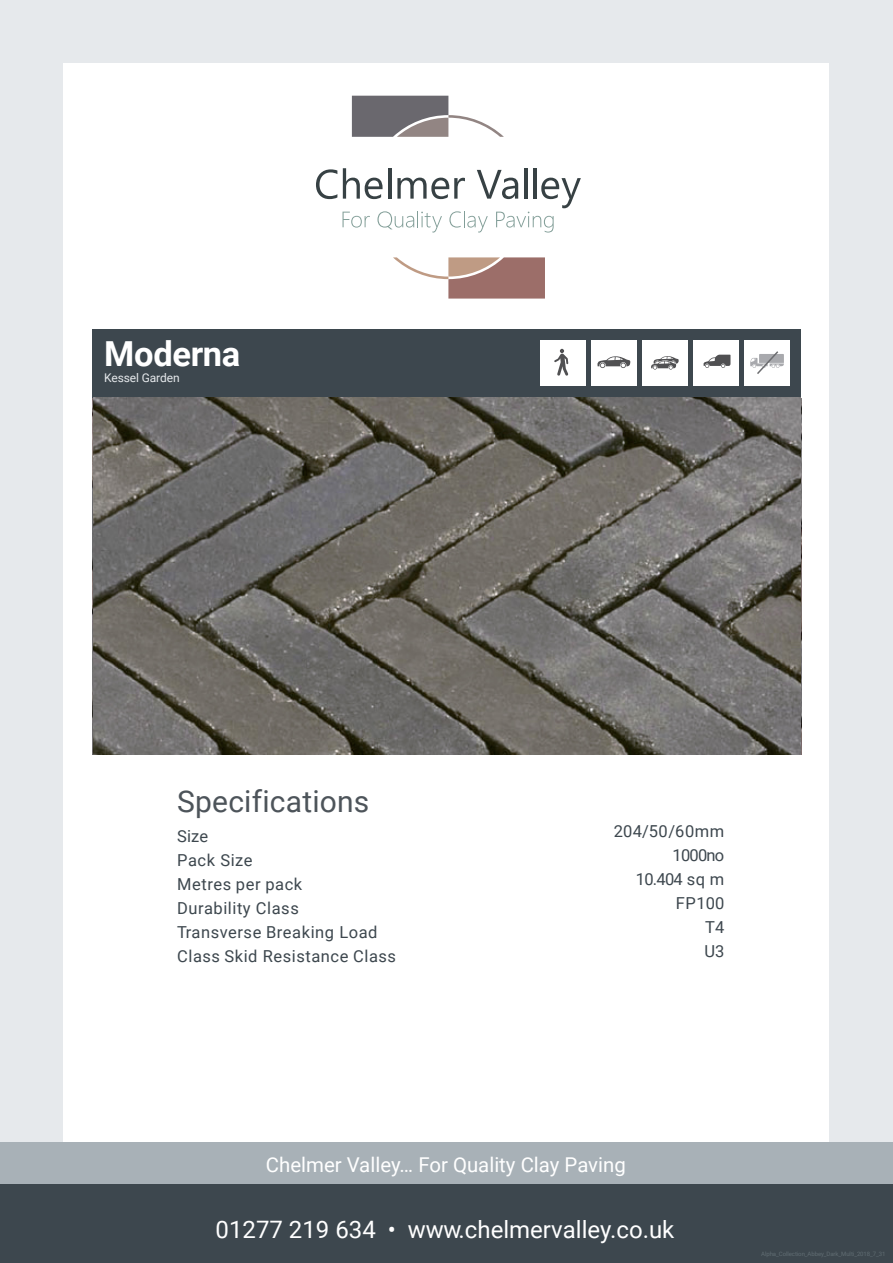
<style>
.page{position:relative;width:893px;height:1263px;background:#e6e9ec}
.page>*{position:absolute;margin:0;border:0;box-sizing:border-box;transform-origin:0 0}
.t1{font:700 34.5px "Roboto";letter-spacing:-.01em;color:#fff}
.t2{font:30px "Roboto";letter-spacing:.005em;color:#4d545a}
.t3{font:24px "Roboto";color:#fff}
.t4{font:20.4px "Roboto";color:#fff}
.t5{font:16.5px/24px "Roboto";letter-spacing:.035em;color:#3d474e}
.t6{font:16.5px/24px "Roboto";color:#3d474e;text-align:right}
.t7{font:12px "Roboto";letter-spacing:-.01em;color:#e6e9ec}
</style>
<div class="page">
<div style="left:64px;top:64px;width:765px;height:1135px;background:#fff"></div>
<div style="left:93px;top:330px;width:708px;height:69px;background:#3d474e"></div>
<div style="left:0;top:1184px;width:893px;height:79px;background:#3d474e"></div>
<div style="left:0;top:1143px;width:893px;height:41px;background:#a8b1b7"></div>
<div style="left:540px;top:340px;width:45px;height:45px;background:#fff"></div>
<div style="left:591px;top:340px;width:45px;height:45px;background:#fff"></div>
<div style="left:642px;top:340px;width:45px;height:45px;background:#fff"></div>
<div style="left:693px;top:340px;width:45px;height:45px;background:#fff"></div>
<div style="left:744px;top:340px;width:45px;height:45px;background:#fff"></div>
<svg style="left:316px;top:169px;width:21px;height:30px"></svg>
<svg style="left:343px;top:168px;width:238px;height:65px"></svg>
<svg style="left:393px;top:257px;width:152px;height:42px"></svg>
<svg style="left:352px;top:96px;width:152px;height:41px"></svg>
<svg style="left:554px;top:349px;width:14px;height:27px"></svg>
<svg style="left:597px;top:356px;width:33px;height:12px"></svg>
<svg style="left:651px;top:356px;width:28px;height:14px"></svg>
<svg style="left:703px;top:355px;width:27px;height:13px"></svg>
<svg style="left:750px;top:351px;width:34px;height:23px"></svg>
<img style="left:93px;top:398px;width:708px;height:356px">
<h1 class="t1" style="left:104px;top:329px;width:138px">Moderna</h1>
<p class="t7" style="left:104px;top:369px;width:77px">Kessel Garden</p>
<h2 class="t2" style="left:177px;top:780px;width:194px">Specifications</h2>
<p class="t5" style="left:177px;top:823px;width:220px">Size<br>Pack Size<br>Metres per pack<br>Durability Class<br>Transverse Breaking Load<br>Class Skid Resistance Class</p>
<p class="t6" style="left:614px;top:818px;width:112px">204/50/60mm<br>1000no<br>10.404 sq m<br>FP100<br>T4<br>U3</p>
<p class="t4" style="left:266px;top:1150px;width:362px">Chelmer Valley… For Quality Clay Paving</p>
<h3 class="t3" style="left:216px;top:1212px;width:460px">01277 219 634 • www.chelmervalley.co.uk</h3>
</div>
